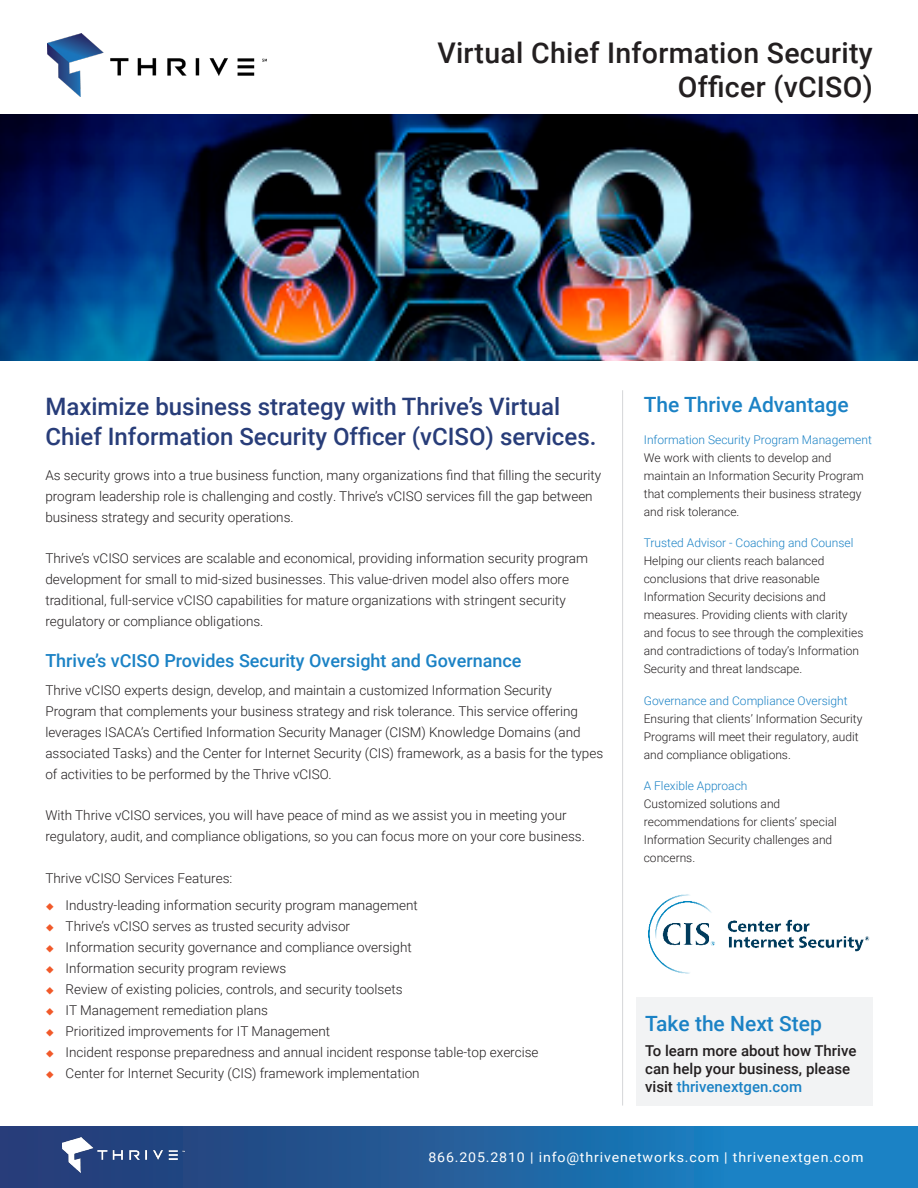
<style>
.page{position:relative;width:918px;height:1188px;background:#fff}
.page>*{position:absolute;margin:0;border:0;box-sizing:border-box;transform-origin:0 0}
.t1{font:500 28.5px/34.5px "Roboto";letter-spacing:.01em;color:#231f20;text-align:right}
.t2{font:500 24px/30px "Roboto";color:#283d79}
.t3{font:500 21px "Roboto";color:#1b82c5}
.t4{font:500 18px "Roboto";color:#1b82c5}
.t5{font:500 15px/18px "Roboto";color:#231f20}
.t6{font:300 13.5px/21px "Roboto";color:#231f20}
.t7{font:13.5px "Roboto";letter-spacing:.06em;color:#fff;scale:1.05 1}
.t8{font:300 12px/18px "Roboto";color:#231f20}
.t9{font:300 12px "Roboto";color:#1b82c5}
.s1{color:#1b82c5}
</style>
<div class="page">
<hr style="left:622px;top:390px;width:1px;height:716px;background:#d5d6d8">
<img style="left:0;top:114px;width:918px;height:247px">
<img style="left:47px;top:34px;width:220px;height:62px">
<div style="left:636px;top:997px;width:237px;height:109px;background:#f2f3f4"></div>
<img style="left:648px;top:894px;width:222px;height:79px">
<div style="left:0;top:1127px;width:918px;height:61px;background:linear-gradient(to right,#313f76,#1588cc)"></div>
<p class="t1" style="left:437px;top:34px;width:437px">Virtual Chief Information Security<br>Officer (vCISO)</p>
<p class="t2" style="left:45px;top:391px;width:553px">Maximize business strategy with Thrive’s Virtual<br>Chief Information Security Officer (vCISO) services.</p>
<p class="t6" style="left:45px;top:464px;width:557px">As security grows into a true business function, many organizations find that filling the security program leadership role is challenging and costly. Thrive’s vCISO services fill the gap between business strategy and security operations.</p>
<p class="t6" style="left:45px;top:547px;width:544px">Thrive’s vCISO services are scalable and economical, providing information security program development for small to mid-sized businesses. This value-driven model also offers more traditional, full-service vCISO capabilities for mature organizations with stringent security regulatory or compliance obligations.</p>
<p class="t4" style="left:45px;top:648px;width:478px">Thrive’s vCISO Provides Security Oversight and Governance</p>
<p class="t6" style="left:45px;top:679px;width:559px">Thrive vCISO experts design, develop, and maintain a customized Information Security Program that complements your business strategy and risk tolerance. This service offering leverages ISACA’s Certified Information Security Manager (CISM) Knowledge Domains (and associated Tasks) and the Center for Internet Security (CIS) framework, as a basis for the types of activities to be performed by the Thrive vCISO.</p>
<p class="t6" style="left:45px;top:805px;width:541px">With Thrive vCISO services, you will have peace of mind as we assist you in meeting your regulatory, audit, and compliance obligations, so you can focus more on your core business.</p>
<p class="t6" style="left:45px;top:867px;width:188px">Thrive vCISO Services Features:</p>
<p class="t6" style="left:66px;top:895px;width:354px">Industry-leading information security program management</p>
<p class="t6" style="left:66px;top:916px;width:286px">Thrive’s vCISO serves as trusted security advisor</p>
<p class="t6" style="left:66px;top:937px;width:348px">Information security governance and compliance oversight</p>
<p class="t6" style="left:66px;top:958px;width:222px">Information security program reviews</p>
<p class="t6" style="left:66px;top:979px;width:338px">Review of existing policies, controls, and security toolsets</p>
<p class="t6" style="left:66px;top:1000px;width:204px">IT Management remediation plans</p>
<p class="t6" style="left:66px;top:1021px;width:266px">Prioritized improvements for IT Management</p>
<p class="t6" style="left:66px;top:1042px;width:474px">Incident response preparedness and annual incident response table-top exercise</p>
<p class="t6" style="left:66px;top:1063px;width:356px">Center for Internet Security (CIS) framework implementation</p>
<p class="t3" style="left:644px;top:390px;width:206px">The Thrive Advantage</p>
<p class="t9" style="left:644px;top:431px;width:230px">Information Security Program Management</p>
<p class="t8" style="left:644px;top:448px;width:221px">We work with clients to develop and maintain an Information Security Program that complements their business strategy and risk tolerance.</p>
<p class="t9" style="left:644px;top:535px;width:211px">Trusted Advisor - Coaching and Counsel</p>
<p class="t8" style="left:644px;top:552px;width:221px">Helping our clients reach balanced conclusions that drive reasonable Information Security decisions and measures. Providing clients with clarity and focus to see through the complexities and contradictions of today’s Information Security and threat landscape.</p>
<p class="t9" style="left:644px;top:692px;width:205px">Governance and Compliance Oversight</p>
<p class="t8" style="left:644px;top:709px;width:220px">Ensuring that clients’ Information Security<br>Programs will meet their regulatory, audit and compliance obligations.</p>
<p class="t9" style="left:644px;top:778px;width:105px">A Flexible Approach</p>
<p class="t8" style="left:644px;top:795px;width:195px">Customized solutions and recommendations for clients’ special<br>Information Security challenges and concerns.</p>
<p class="t3" style="left:645px;top:1009px;width:178px">Take the Next Step</p>
<p class="t5" style="left:645px;top:1041px;width:213px">To learn more about how Thrive can help your business, please visit <span class="s1">thrivenextgen.com</span></p>
<p class="t7" style="left:428px;top:1148px;width:416px">866.205.2810 | info@thrivenetworks.com | thrivenextgen.com</p>
</div>
